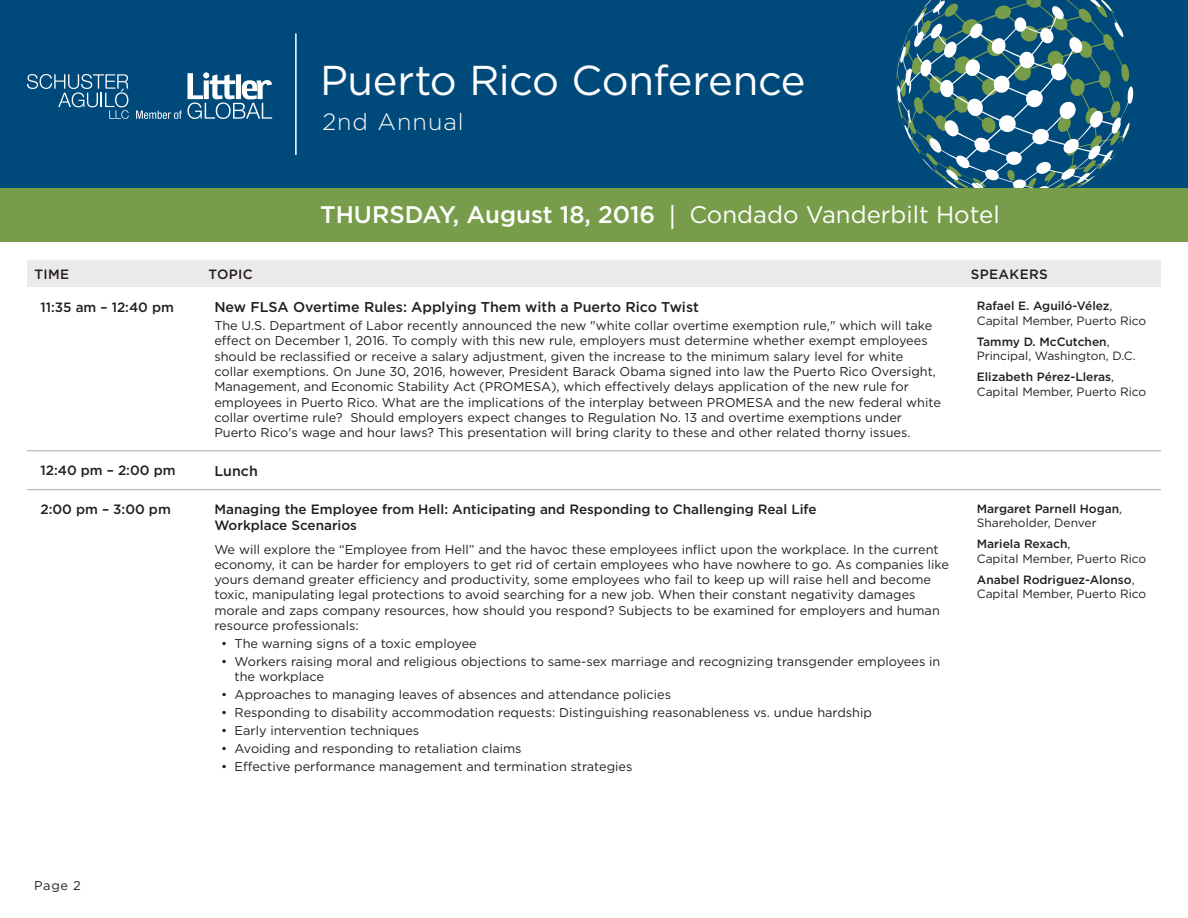
<style>
.page{position:relative;width:1188px;height:918px;background:#fff}
.page>*{position:absolute;margin:0;border:0;box-sizing:border-box;transform-origin:0 0}
.t1{font:41.7px "Gotham";letter-spacing:-.01em;color:#fff}
.t2{font:500 24px "Gotham";color:#fff}
.t3{font:300 23.4px "Gotham";letter-spacing:.045em;color:#fff}
.session_titles{font:500 14.25px "Gotham";color:#231f20}
.session_titles-2{font:500 13.5px/16.2px "Gotham";color:#231f20}
.time{font:500 13.5px "Gotham";color:#231f20}
.table_titles{font:500 13.5px "Gotham";letter-spacing:.025em;color:#231f20}
.summary{font:12.75px/15.3px "Gotham";color:#231f20}
.speakers{font:12px/14.4px "Gotham";color:#231f20}
.speakers-2{font:500 12px/14.4px "Gotham";color:#231f20}
.s1{font-family:"Frutiger LT Std";font-weight:400;font-stretch:condensed}
.s2{font-weight:400}
.s3{font-weight:500}
</style>
<div class="page">
<div style="left:0;top:0;width:1188px;height:189px;background:#00497b"></div>
<svg style="left:896px;top:0;width:233px;height:188px"></svg>
<div style="left:0;top:188px;width:1188px;height:54px;background:#789d4a"></div>
<svg style="left:136px;top:73px;width:136px;height:46px"></svg>
<svg style="left:27px;top:74px;width:102px;height:45px"></svg>
<div style="left:27px;top:260px;width:1134px;height:27px;background:#ebe9e9"></div>
<svg style="left:27px;top:450px;width:174px;height:41px"></svg>
<svg style="left:201px;top:450px;width:960px;height:41px"></svg>
<svg style="left:201px;top:452px;width:960px;height:37px"></svg>
<hr style="left:27px;top:451px;width:174px;height:1px;background:#afa5a3">
<hr style="left:201px;top:451px;width:762px;height:1px;background:#afa5a3">
<hr style="left:963px;top:451px;width:198px;height:1px;background:#afa5a3">
<hr style="left:27px;top:489px;width:174px;height:1px;background:#afa5a3">
<hr style="left:201px;top:489px;width:762px;height:1px;background:#afa5a3">
<hr style="left:963px;top:489px;width:198px;height:1px;background:#afa5a3">
<hr style="left:295px;top:33px;width:2px;height:122px;background:#fff">
<h1 class="t1" style="left:320px;top:54px;width:487px">Puerto Rico Conference</h1>
<h3 class="t3" style="left:323px;top:107px;width:143px">2nd Annual</h3>
<h2 class="t2" style="left:320px;top:199px;width:681px">THURSDAY, August 18, 2016 <span class="s1">|</span> <span class="s2">Condado Vanderbilt Hotel</span></h2>
<p class="table_titles" style="left:35px;top:266px;width:36px">TIME</p>
<p class="table_titles" style="left:208px;top:266px;width:46px">TOPIC</p>
<p class="table_titles" style="left:971px;top:266px;width:78px">SPEAKERS</p>
<p class="time" style="left:40px;top:298px;width:135px">11:35 am – 12:40 pm</p>
<p class="session_titles" style="left:214px;top:298px;width:486px">New FLSA Overtime Rules: Applying Them with a Puerto Rico Twist</p>
<p class="summary" style="left:214px;top:318px;width:728px">The U.S. Department of Labor recently announced the new "white collar overtime exemption rule," which will take effect on December 1, 2016. To comply with this new rule, employers must determine whether exempt employees should be reclassified or receive a salary adjustment, given the increase to the minimum salary level for white<br>collar exemptions. On June 30, 2016, however, President Barack Obama signed into law the Puerto Rico Oversight, Management, and Economic Stability Act (PROMESA), which effectively delays application of the new rule for employees in Puerto Rico. What are the implications of the interplay between PROMESA and the new federal white collar overtime rule? Should employers expect changes to Regulation No. 13 and overtime exemptions under Puerto Rico's wage and hour laws? This presentation will bring clarity to these and other related thorny issues.</p>
<p class="speakers" style="left:977px;top:299px;width:171px"><span class="s3">Rafael E. Aguiló-Vélez</span>,<br>Capital Member, Puerto Rico</p>
<p class="speakers" style="left:977px;top:334px;width:160px"><span class="s3">Tammy D. McCutchen</span>,<br>Principal, Washington, D.C.</p>
<p class="speakers" style="left:977px;top:370px;width:171px"><span class="s3">Elizabeth Pérez-Lleras</span>,<br>Capital Member, Puerto Rico</p>
<p class="time" style="left:40px;top:461px;width:137px">12:40 pm – 2:00 pm</p>
<p class="session_titles" style="left:214px;top:461px;width:45px">Lunch</p>
<p class="time" style="left:40px;top:500px;width:132px">2:00 pm – 3:00 pm</p>
<p class="session_titles-2" style="left:214px;top:501px;width:604px">Managing the Employee from Hell: Anticipating and Responding to Challenging Real Life<br>Workplace Scenarios</p>
<p class="summary" style="left:214px;top:541px;width:736px">We will explore the “Employee from Hell” and the havoc these employees inflict upon the workplace. In the current economy, it can be harder for employers to get rid of certain employees who have nowhere to go. As companies like yours demand greater efficiency and productivity, some employees who fail to keep up will raise hell and become toxic, manipulating legal protections to avoid searching for a new job. When their constant negativity damages morale and zaps company resources, how should you respond? Subjects to be examined for employers and human resource professionals:</p>
<p class="summary" style="left:221px;top:636px;width:257px">• The warning signs of a toxic employee</p>
<p class="summary" style="left:235px;top:654px;width:707px;text-indent:-14px">• Workers raising moral and religious objections to same-sex marriage and recognizing transgender employees in the workplace</p>
<p class="summary" style="left:221px;top:687px;width:452px">• Approaches to managing leaves of absences and attendance policies</p>
<p class="summary" style="left:221px;top:705px;width:652px">• Responding to disability accommodation requests: Distinguishing reasonableness vs. undue hardship</p>
<p class="summary" style="left:221px;top:723px;width:200px">• Early intervention techniques</p>
<p class="summary" style="left:221px;top:741px;width:302px">• Avoiding and responding to retaliation claims</p>
<p class="summary" style="left:221px;top:759px;width:413px">• Effective performance management and termination strategies</p>
<p class="speakers-2" style="left:977px;top:501px;width:147px">Margaret Parnell Hogan<span class="s2">,<br>Shareholder, Denver</span></p>
<p class="speakers" style="left:977px;top:537px;width:171px"><span class="s3">Mariela Rexach</span>,<br>Capital Member, Puerto Rico</p>
<p class="speakers" style="left:977px;top:572px;width:171px"><span class="s3">Anabel Rodriguez-Alonso</span>,<br>Capital Member, Puerto Rico</p>
<p class="summary" style="left:34px;top:877px;width:48px">Page 2</p>
</div>
